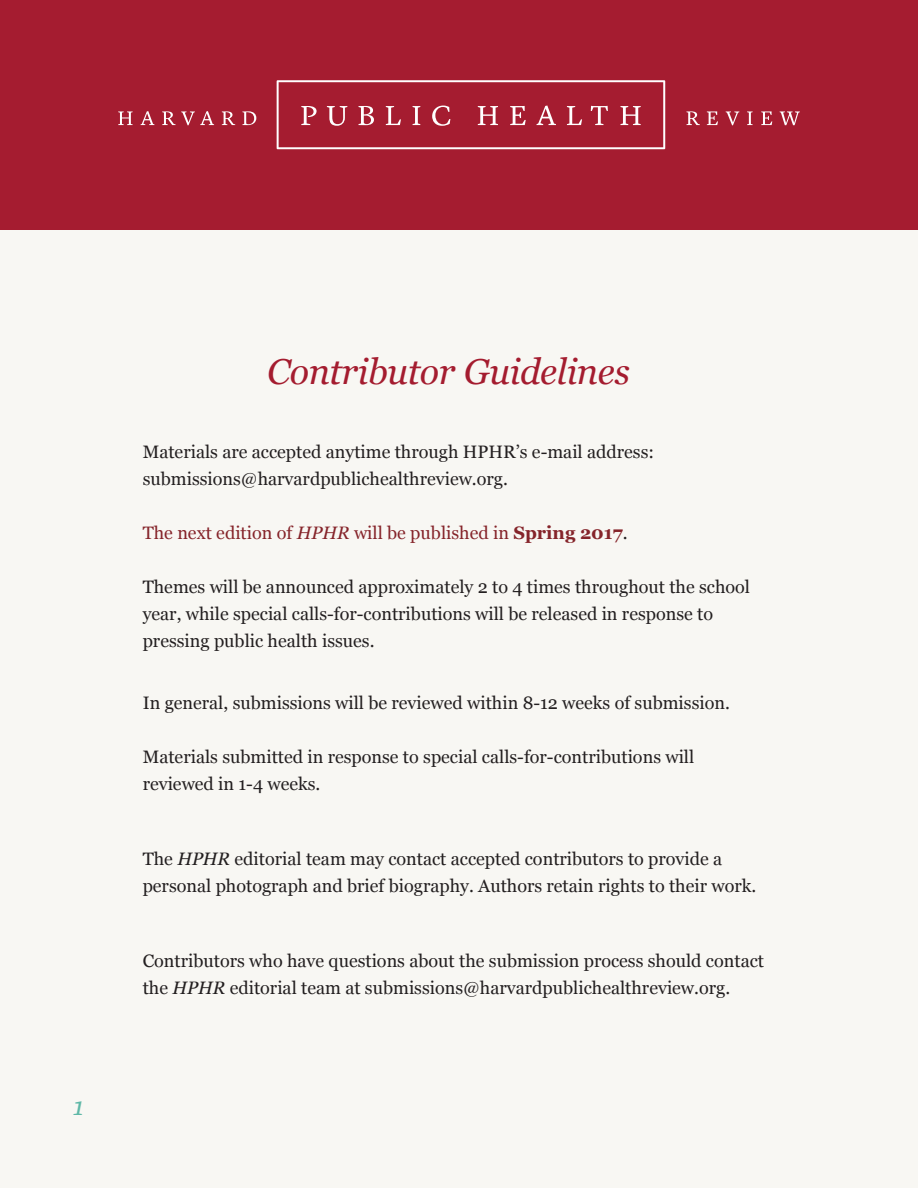
<style>
.page{position:relative;width:918px;height:1188px;background:#f8f7f3}
.page>*{position:absolute;margin:0;border:0;box-sizing:border-box;transform-origin:0 0}
.t1{font:italic 36px "Georgia";letter-spacing:-.01em;color:#a41c2f}
.t2{font:italic 27px "Lyon Text";color:#5fb8a7}
.t3{font:18px/27px "Georgia";color:#231f20}
.t4{font:18px "Georgia";color:#85242a}
.s1{font-style:italic}
.s2{font-weight:700}
.s3{color:#231f20}
</style>
<div class="page">
<div style="left:0;top:0;width:918px;height:230px;background:#a51c30"></div>
<svg style="left:118px;top:111px;width:15px;height:14px"></svg>
<svg style="left:141px;top:111px;width:13px;height:14px"></svg>
<svg style="left:162px;top:111px;width:52px;height:14px"></svg>
<svg style="left:222px;top:111px;width:13px;height:14px"></svg>
<svg style="left:242px;top:111px;width:14px;height:14px"></svg>
<svg style="left:686px;top:111px;width:14px;height:14px"></svg>
<svg style="left:707px;top:111px;width:11px;height:14px"></svg>
<svg style="left:726px;top:111px;width:13px;height:14px"></svg>
<svg style="left:747px;top:111px;width:6px;height:14px"></svg>
<svg style="left:761px;top:111px;width:11px;height:14px"></svg>
<svg style="left:780px;top:111px;width:20px;height:14px"></svg>
<svg style="left:277px;top:80px;width:388px;height:69px"></svg>
<h2 class="t2" style="left:73px;top:1085px;width:13px">1</h2>
<h1 class="t1" style="left:267px;top:346px;width:364px">Contributor Guidelines</h1>
<p class="t3" style="left:143px;top:438px;width:513px">Materials are accepted anytime through HPHR’s e-mail address: submissions@harvardpublichealthreview.org.</p>
<p class="t4" style="left:143px;top:520px;width:486px">The next edition of <span class="s1">HPHR</span> will be published in <span class="s2">Spring 2017</span><span class="s3">.</span></p>
<p class="t3" style="left:143px;top:573px;width:609px">Themes will be announced approximately 2 to 4 times throughout the school year, while special calls-for-contributions will be released in response to pressing public health issues.</p>
<p class="t3" style="left:143px;top:688px;width:589px">In general, submissions will be reviewed within 8-12 weeks of submission.</p>
<p class="t3" style="left:143px;top:742px;width:553px">Materials submitted in response to special calls-for-contributions will reviewed in 1-4 weeks.</p>
<p class="t3" style="left:143px;top:844px;width:615px">The <span class="s1">HPHR</span> editorial team may contact accepted contributors to provide a personal photograph and brief biography. Authors retain rights to their work.</p>
<p class="t3" style="left:143px;top:947px;width:623px">Contributors who have questions about the submission process should contact the <span class="s1">HPHR</span> editorial team at submissions@harvardpublichealthreview.org.</p>
</div>
